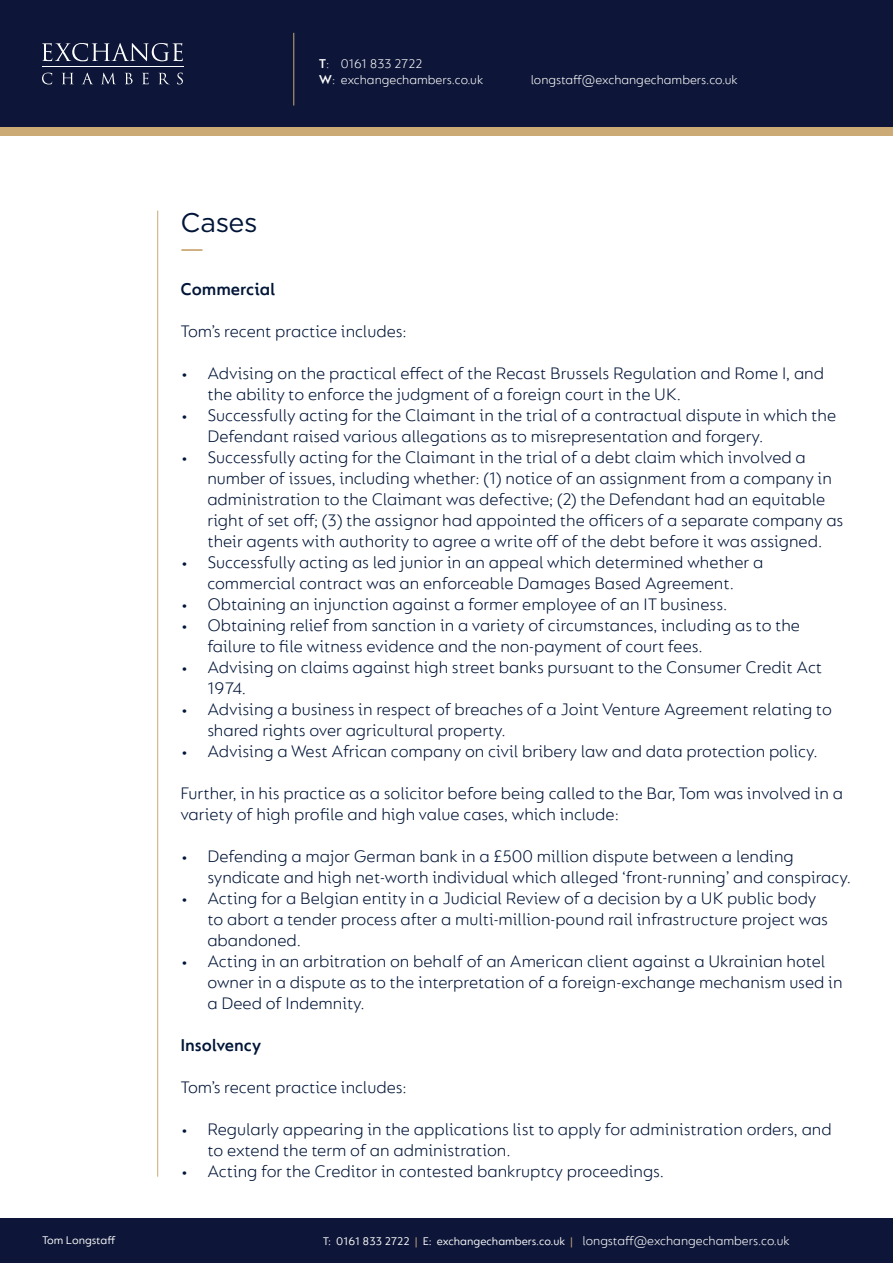
<style>
.page{position:relative;width:893px;height:1263px;background:#fff}
.page>*{position:absolute;margin:0;border:0;box-sizing:border-box;transform-origin:0 0}
.t1{font:27px "Gotham";letter-spacing:-.015em;color:#001537}
.t2{font:300 18px/21px "FS Lucas";color:#001537}
.t3{font:600 18px "FS Lucas";color:#001537}
.t4{font:300 13.5px/16.2px "FS Lucas";color:#fff}
.t5{font:12px "FS Lucas";color:#fff}
.s1{font-weight:600}
.s2{color:#cbaa76}
</style>
<div class="page">
<div style="left:0;top:64px;width:893px;height:72px;background:#cbaa76"></div>
<div style="left:0;top:0;width:893px;height:127px;background:#0d1638"></div>
<div style="left:0;top:1219px;width:893px;height:44px;background:#0d1638"></div>
<hr style="left:42px;top:67px;width:142px;height:1px;background:#fff">
<svg style="left:42px;top:43px;width:141px;height:18px"></svg>
<svg style="left:42px;top:73px;width:10px;height:11px"></svg>
<svg style="left:62px;top:73px;width:11px;height:11px"></svg>
<svg style="left:82px;top:73px;width:11px;height:11px"></svg>
<svg style="left:102px;top:73px;width:13px;height:11px"></svg>
<svg style="left:125px;top:73px;width:8px;height:11px"></svg>
<svg style="left:142px;top:73px;width:7px;height:11px"></svg>
<svg style="left:159px;top:73px;width:10px;height:11px"></svg>
<svg style="left:177px;top:73px;width:6px;height:11px"></svg>
<hr style="left:293px;top:33px;width:1px;height:73px;background:#cbaa76">
<hr style="left:157px;top:211px;width:1px;height:966px;background:#cbaa76">
<hr style="left:181px;top:249px;width:21px;height:2px;background:#cbaa76">
<p class="t1" style="left:180px;top:205px;width:79px">Cases</p>
<p class="t4" style="left:319px;top:55px;width:166px"><span class="s1">T</span>: 0161 833 2722<br><span class="s1">W</span>: exchangechambers.co.uk</p>
<p class="t4" style="left:531px;top:71px;width:208px">longstaff@exchangechambers.co.uk</p>
<p class="t3" style="left:180px;top:278px;width:97px">Commercial</p>
<p class="t2" style="left:180px;top:320px;width:228px">Tom’s recent practice includes:</p>
<p class="t2" style="left:207px;top:362px;width:618px;text-indent:-27px">• Advising on the practical effect of the Recast Brussels Regulation and Rome I, and the ability to enforce the judgment of a foreign court in the UK.</p>
<p class="t2" style="left:207px;top:404px;width:630px;text-indent:-27px">• Successfully acting for the Claimant in the trial of a contractual dispute in which the<br>Defendant raised various allegations as to misrepresentation and forgery.</p>
<p class="t2" style="left:207px;top:446px;width:637px;text-indent:-27px">• Successfully acting for the Claimant in the trial of a debt claim which involved a number of issues, including whether: (1) notice of an assignment from a company in administration to the Claimant was defective; (2) the Defendant had an equitable right of set off; (3) the assignor had appointed the officers of a separate company as their agents with authority to agree a write off of the debt before it was assigned.</p>
<p class="t2" style="left:180px;top:551px;width:584px;text-align:center">• Successfully acting as led junior in an appeal which determined whether a commercial contract was an enforceable Damages Based Agreement.</p>
<p class="t2" style="left:180px;top:593px;width:548px">• Obtaining an injunction against a former employee of an IT business.</p>
<p class="t2" style="left:207px;top:614px;width:594px;text-indent:-27px">• Obtaining relief from sanction in a variety of circumstances, including as to the failure to file witness evidence and the non-payment of court fees.</p>
<p class="t2" style="left:207px;top:656px;width:616px;text-indent:-27px">• Advising on claims against high street banks pursuant to the Consumer Credit Act<br>1974.</p>
<p class="t2" style="left:207px;top:698px;width:626px;text-indent:-27px">• Advising a business in respect of breaches of a Joint Venture Agreement relating to shared rights over agricultural property.</p>
<p class="t2" style="left:180px;top:740px;width:639px">• Advising a West African company on civil bribery law and data protection policy.</p>
<p class="t2" style="left:180px;top:782px;width:664px">Further, in his practice as a solicitor before being called to the Bar, Tom was involved in a variety of high profile and high value cases, which include:</p>
<p class="t2" style="left:207px;top:845px;width:645px;text-indent:-27px">• Defending a major German bank in a £500 million dispute between a lending syndicate and high net-worth individual which alleged ‘front-running’ and conspiracy.</p>
<p class="t2" style="left:207px;top:887px;width:622px;text-indent:-27px">• Acting for a Belgian entity in a Judicial Review of a decision by a UK public body to abort a tender process after a multi-million-pound rail infrastructure project was abandoned.</p>
<p class="t2" style="left:207px;top:950px;width:637px;text-indent:-27px">• Acting in an arbitration on behalf of an American client against a Ukrainian hotel owner in a dispute as to the interpretation of a foreign-exchange mechanism used in a Deed of Indemnity.</p>
<p class="t3" style="left:180px;top:1034px;width:82px">Insolvency</p>
<p class="t2" style="left:180px;top:1076px;width:228px">Tom’s recent practice includes:</p>
<p class="t2" style="left:207px;top:1118px;width:626px;text-indent:-27px">• Regularly appearing in the applications list to apply for administration orders, and to extend the term of an administration.</p>
<p class="t2" style="left:180px;top:1160px;width:485px">• Acting for the Creditor in contested bankruptcy proceedings.</p>
<p class="t5" style="left:42px;top:1233px;width:75px">Tom Longstaff</p>
<p class="t5" style="left:323px;top:1235px;width:252px">T: 0161 833 2722 <span class="s2">|</span> E: exchangechambers.co.uk <span class="s2">|</span></p>
<p class="t4" style="left:583px;top:1233px;width:208px">longstaff@exchangechambers.co.uk</p>
</div>
